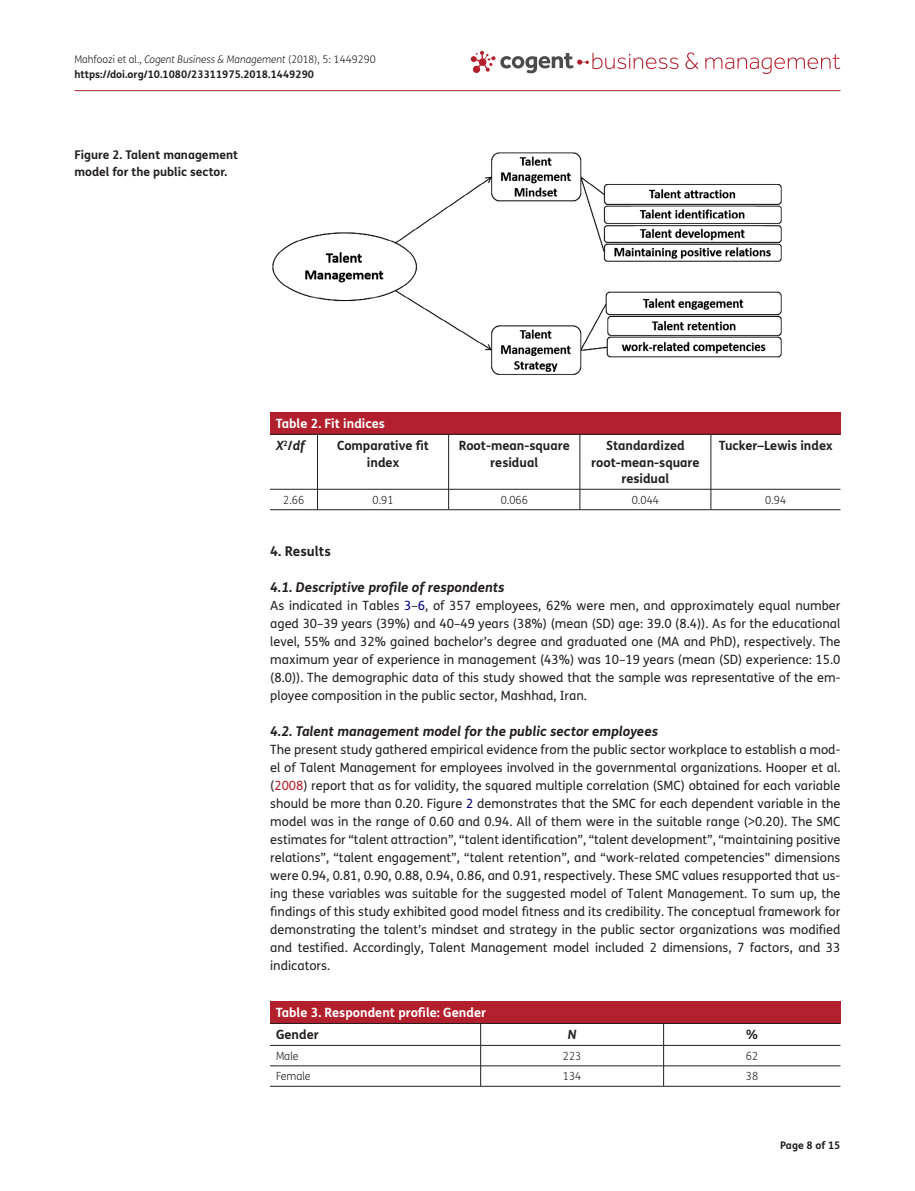
<style>
.page{position:relative;width:915px;height:1191px;background:#fff}
.page>*{position:absolute;margin:0;border:0;box-sizing:border-box;transform-origin:0 0}
.t1{font:italic 700 13.5px "FS Me Pro";color:#231f20}
.t2{font:700 13.5px "FS Me Pro";color:#231f20}
.t3{font:12.75px/18px "FS Me Pro";color:#231f20;text-align:justify}
.t4{font:700 12.75px/16.5px "FS Me Pro";color:#231f20;text-align:center}
.t5{font:700 12.75px/22px "FS Me Pro";color:#fff}
.t6{font:italic 700 12.75px "FS Me Pro";color:#231f20}
.t7{font:700 12px/16.5px "FS Me Pro";color:#231f20}
.t8{font:300 11.25px "FS Me Pro";color:#231f20;scale:.95 1}
.t9{font:700 10.5px/15px "FS Me Pro";color:#231f20}
.s1{font-weight:300}
.s2{font-weight:300;font-style:italic}
.s3{font-style:italic;color:#231f20}
.s4{color:#231f20}
.s5{color:#000080}
.s6{color:#b3202d}
</style>
<div class="page">
<hr style="left:74px;top:90px;width:766px;height:1px;background:#b3202d">
<svg style="left:685px;top:52px;width:13px;height:17px"></svg>
<svg style="left:705px;top:54px;width:135px;height:20px"></svg>
<svg style="left:470px;top:51px;width:208px;height:22px"></svg>
<img style="left:272px;top:152px;width:510px;height:223px">
<div style="left:270px;top:412px;width:570px;height:23px;background:#b3202d"></div>
<hr style="left:270px;top:434px;width:570px;height:1px;background:#231f20">
<hr style="left:317px;top:435px;width:1px;height:54px;background:#231f20">
<hr style="left:448px;top:435px;width:1px;height:54px;background:#231f20">
<hr style="left:579px;top:435px;width:1px;height:54px;background:#231f20">
<hr style="left:710px;top:435px;width:1px;height:54px;background:#231f20">
<hr style="left:270px;top:489px;width:47px;height:1px;background:#231f20">
<hr style="left:317px;top:489px;width:131px;height:1px;background:#231f20">
<hr style="left:448px;top:489px;width:131px;height:1px;background:#231f20">
<hr style="left:579px;top:489px;width:131px;height:1px;background:#231f20">
<hr style="left:710px;top:489px;width:130px;height:1px;background:#231f20">
<hr style="left:270px;top:509px;width:47px;height:1px;background:#231f20">
<svg style="left:317px;top:489px;width:1px;height:20px"></svg>
<hr style="left:317px;top:509px;width:131px;height:1px;background:#231f20">
<svg style="left:448px;top:489px;width:1px;height:20px"></svg>
<hr style="left:448px;top:509px;width:131px;height:1px;background:#231f20">
<svg style="left:579px;top:489px;width:1px;height:20px"></svg>
<hr style="left:579px;top:509px;width:131px;height:1px;background:#231f20">
<svg style="left:710px;top:489px;width:1px;height:20px"></svg>
<hr style="left:710px;top:509px;width:130px;height:1px;background:#231f20">
<div style="left:270px;top:1001px;width:570px;height:22px;background:#b3202d"></div>
<hr style="left:270px;top:1023px;width:570px;height:1px;background:#231f20">
<hr style="left:270px;top:1045px;width:210px;height:1px;background:#231f20">
<hr style="left:480px;top:1045px;width:183px;height:1px;background:#231f20">
<hr style="left:663px;top:1045px;width:177px;height:1px;background:#231f20">
<hr style="left:270px;top:1065px;width:210px;height:1px;background:#231f20">
<hr style="left:270px;top:1086px;width:210px;height:1px;background:#231f20">
<hr style="left:480px;top:1065px;width:183px;height:1px;background:#231f20">
<svg style="left:480px;top:1024px;width:1px;height:62px"></svg>
<hr style="left:480px;top:1086px;width:183px;height:1px;background:#231f20">
<hr style="left:663px;top:1065px;width:177px;height:1px;background:#231f20">
<svg style="left:663px;top:1024px;width:1px;height:62px"></svg>
<hr style="left:663px;top:1086px;width:177px;height:1px;background:#231f20">
<p class="t9" style="left:74px;top:51px;width:303px"><span class="s1">Mahfoozi et al.,</span> <span class="s2">Cogent Business &amp; Management</span> <span class="s1">(2018), 5: 1449290 </span>https://doi.org/10.1080/23311975.2018.1449290</p>
<p class="t7" style="left:74px;top:146px;width:165px">Figure 2. Talent management model for the public sector.</p>
<p class="t5" style="left:276px;top:412px;width:110px">Table 2. Fit indices<br><span class="s3">Χ</span><sup>2</sup><span class="s4">/</span><span class="s3">df</span></p>
<p class="t4" style="left:337px;top:437px;width:93px">Comparative fit index</p>
<p class="t4" style="left:458px;top:437px;width:112px">Root-mean-square residual</p>
<p class="t4" style="left:591px;top:437px;width:110px">Standardized root-mean-square residual</p>
<p class="t4" style="left:718px;top:437px;width:115px">Tucker–Lewis index</p>
<p class="t8" style="left:283px;top:492px;width:24px">2.66</p>
<p class="t8" style="left:372px;top:492px;width:24px">0.91</p>
<p class="t8" style="left:500px;top:492px;width:30px">0.066</p>
<p class="t8" style="left:631px;top:492px;width:30px">0.044</p>
<p class="t8" style="left:765px;top:492px;width:24px">0.94</p>
<p class="t2" style="left:270px;top:541px;width:62px">4. Results</p>
<p class="t1" style="left:270px;top:576px;width:236px">4.1. Descriptive profile of respondents</p>
<p class="t3" style="left:270px;top:596px;width:571px">As indicated in Tables <span class="s5">3</span>–<span class="s5">6</span>, of 357 employees, 62% were men, and approximately equal number aged 30–39 years (39%) and 40–49 years (38%) (mean (SD) age: 39.0 (8.4)). As for the educational level, 55% and 32% gained bachelor’s degree and graduated one (MA and PhD), respectively. The maximum year of experience in management (43%) was 10–19 years (mean (SD) experience: 15.0 (8.0)). The demographic data of this study showed that the sample was representative of the em&shy;ployee composition in the public sector, Mashhad, Iran.</p>
<p class="t1" style="left:270px;top:720px;width:389px">4.2. Talent management model for the public sector employees</p>
<p class="t3" style="left:270px;top:740px;width:571px">The present study gathered empirical evidence from the public sector workplace to establish a mod&shy;el of Talent Management for employees involved in the governmental organizations. Hooper et al. (<span class="s6">2008</span>) report that as for validity, the squared multiple correlation (SMC) obtained for each variable should be more than 0.20. Figure <span class="s5">2</span> demonstrates that the SMC for each dependent variable in the model was in the range of 0.60 and 0.94. All of them were in the suitable range (&gt;0.20). The SMC estimates for “talent attraction”, “talent identification”, “talent development”, “maintaining positive relations”, “talent engagement”, “talent retention”, and “work-related competencies” dimensions were 0.94, 0.81, 0.90, 0.88, 0.94, 0.86, and 0.91, respectively. These SMC values resupported that us&shy;ing these variables was suitable for the suggested model of Talent Management. To sum up, the findings of this study exhibited good model fitness and its credibility. The conceptual framework for demonstrating the talent’s mindset and strategy in the public sector organizations was modified and testified. Accordingly, Talent Management model included 2 dimensions, 7 factors, and 33 indicators.</p>
<p class="t5" style="left:276px;top:1001px;width:212px">Table 3. Respondent profile: Gender</p>
<p class="t4" style="left:276px;top:1026px;width:44px">Gender</p>
<p class="t6" style="left:567px;top:1025px;width:10px">N</p>
<p class="t4" style="left:745px;top:1026px;width:14px">%</p>
<p class="t8" style="left:276px;top:1048px;width:25px">Male</p>
<p class="t8" style="left:562px;top:1048px;width:21px">223</p>
<p class="t8" style="left:745px;top:1048px;width:14px">62</p>
<p class="t8" style="left:276px;top:1068px;width:38px">Female</p>
<p class="t8" style="left:562px;top:1068px;width:21px">134</p>
<p class="t8" style="left:745px;top:1068px;width:14px">38</p>
<p class="t9" style="left:780px;top:1137px;width:62px">Page 8 of 15</p>
</div>
